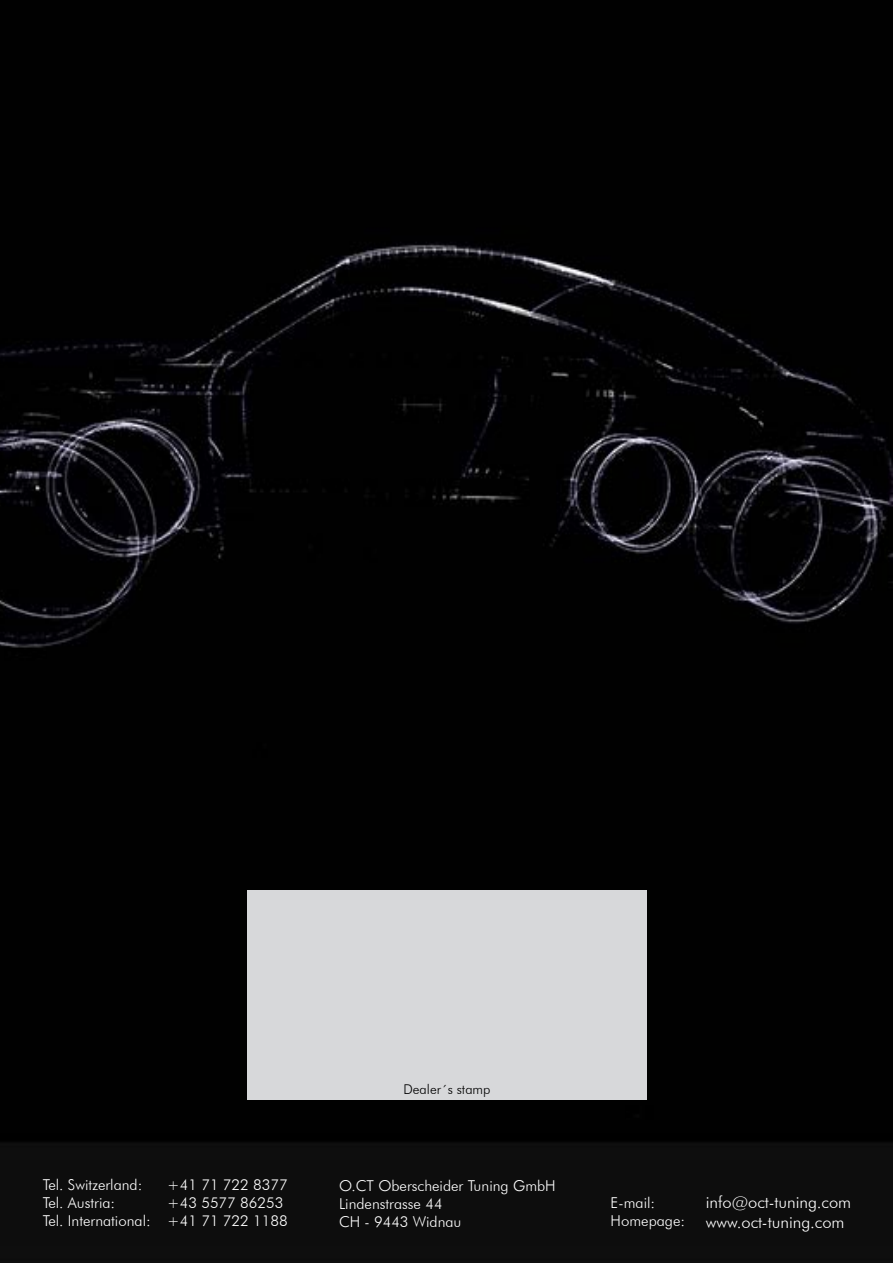
<style>
.page{position:relative;width:893px;height:1263px;background:#fff}
.page>*{position:absolute;margin:0;border:0;box-sizing:border-box;transform-origin:0 0}
.t1{font:300 16.5px/19.8px "Futura BT";color:#fff}
.t2{font:300 15px/18px "Futura BT";color:#fff}
.t3{font:300 13.5px "Futura BT";color:#000}
</style>
<div class="page">
<img style="left:0;top:0;width:893px;height:1263px">
<div style="left:247px;top:890px;width:400px;height:210px;background:#d7d8da"></div>
<p class="t2" style="left:43px;top:1176px;width:110px">Tel. Switzerland:<br>Tel. Austria:<br>Tel. International:</p>
<p class="t2" style="left:167px;top:1176px;width:122px">+41 71 722 8377 +43 5577 86253 +41 71 722 1188</p>
<p class="t3" style="left:404px;top:1081px;width:89px">Dealer´s stamp</p>
<p class="t2" style="left:339px;top:1177px;width:218px">O.CT Oberscheider Tuning GmbH<br>Lindenstrasse 44<br>CH - 9443 Widnau</p>
<p class="t2" style="left:610px;top:1193px;width:76px">E-mail:<br>Homepage:</p>
<p class="t1" style="left:706px;top:1192px;width:147px">info@oct-tuning.com www.oct-tuning.com</p>
</div>
